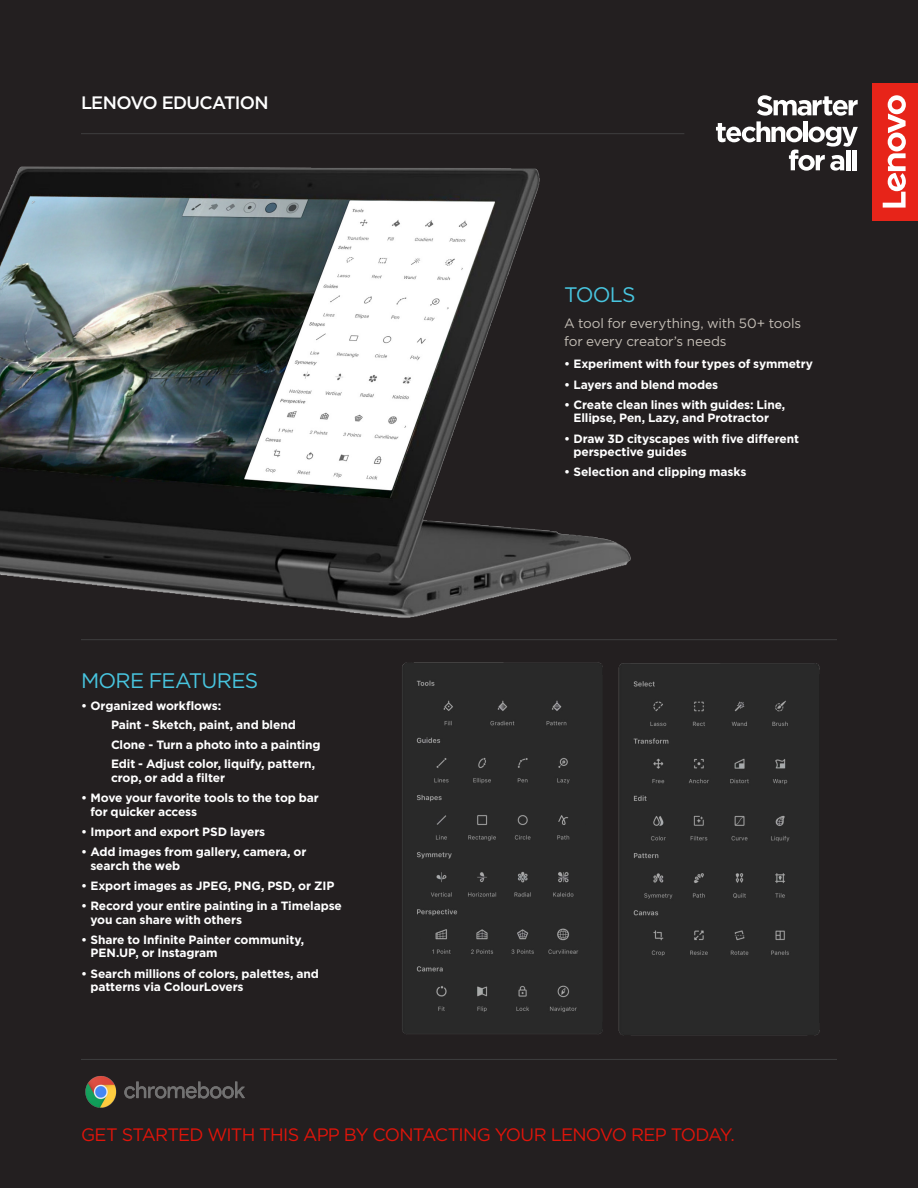
<style>
.page{position:relative;width:918px;height:1188px;background:#231f20}
.page>*{position:absolute;margin:0;border:0;box-sizing:border-box;transform-origin:0 0}
.h2-EDU{font:21px "Gotham";letter-spacing:-.035em;color:#48c5df}
.h2-EDU-2{font:18px "Gotham";letter-spacing:-.045em;color:#e0140a}
.h2-EDU-3{font:500 18px "Gotham";letter-spacing:-.035em;color:#fff}
.p-EDU{font:13.5px/18px "Gotham";letter-spacing:-.01em;color:#c4beb6}
.t1{font:700 12px/13.5px "Gotham";letter-spacing:-.01em;color:#fff}
</style>
<div class="page">
<svg style="left:716px;top:95px;width:142px;height:76px"></svg>
<hr style="left:846px;top:150px;width:4px;height:20px;background:#fff">
<hr style="left:852px;top:150px;width:4px;height:20px;background:#fff">
<div style="left:872px;top:83px;width:46px;height:137px;background:#e72419"></div>
<svg style="left:883px;top:95px;width:23px;height:113px"></svg>
<img style="left:0;top:166px;width:631px;height:452px">
<hr style="left:81px;top:1059px;width:756px;height:1px;background:#3e3e3f">
<hr style="left:81px;top:639px;width:756px;height:1px;background:#3e3e3f">
<img style="left:85px;top:1076px;width:160px;height:32px">
<hr style="left:81px;top:133px;width:603px;height:1px;background:#3e3e3f">
<img style="left:402px;top:662px;width:418px;height:374px">
<p class="h2-EDU-3" style="left:81px;top:91px;width:189px">LENOVO EDUCATION</p>
<p class="h2-EDU" style="left:81px;top:667px;width:179px">MORE FEATURES</p>
<p class="t1" style="left:111px;top:696px;width:211px;line-height:19.5px;text-indent:-30px">• Organized workflows:<br>Paint - Sketch, paint, and blend<br>Clone - Turn a photo into a painting<br>Edit - Adjust color, liquify, pattern,</p>
<p class="t1" style="left:111px;top:771px;width:116px">crop, or add a filter</p>
<p class="t1" style="left:90px;top:791px;width:230px;text-indent:-9px">• Move your favorite tools to the top bar for quicker access</p>
<p class="t1" style="left:81px;top:825px;width:186px">• Import and export PSD layers</p>
<p class="t1" style="left:90px;top:845px;width:218px;text-indent:-9px">• Add images from gallery, camera, or search the web</p>
<p class="t1" style="left:81px;top:879px;width:255px">• Export images as JPEG, PNG, PSD, or ZIP</p>
<p class="t1" style="left:90px;top:899px;width:253px;text-indent:-9px">• Record your entire painting in a Timelapse you can share with others</p>
<p class="t1" style="left:90px;top:933px;width:215px;text-indent:-9px">• Share to Infinite Painter community,<br>PEN.UP, or Instagram</p>
<p class="t1" style="left:90px;top:967px;width:230px;text-indent:-9px">• Search millions of colors, palettes, and patterns via ColourLovers</p>
<p class="h2-EDU" style="left:564px;top:281px;width:73px">TOOLS</p>
<p class="p-EDU" style="left:564px;top:314px;width:239px">A tool for everything, with 50+ tools for every creator’s needs</p>
<p class="t1" style="left:564px;top:357px;width:251px">• Experiment with four types of symmetry</p>
<p class="t1" style="left:564px;top:378px;width:156px">• Layers and blend modes</p>
<p class="t1" style="left:564px;top:398px;width:223px;text-align:center">• Create clean lines with guides: Line,<br>Ellipse, Pen, Lazy, and Protractor</p>
<p class="t1" style="left:573px;top:432px;width:227px;text-indent:-9px">• Draw 3D cityscapes with five different perspective guides</p>
<p class="t1" style="left:564px;top:465px;width:184px">• Selection and clipping masks</p>
<p class="h2-EDU-2" style="left:81px;top:1124px;width:655px">GET STARTED WITH THIS APP BY CONTACTING YOUR LENOVO REP TODAY.</p>
</div>
